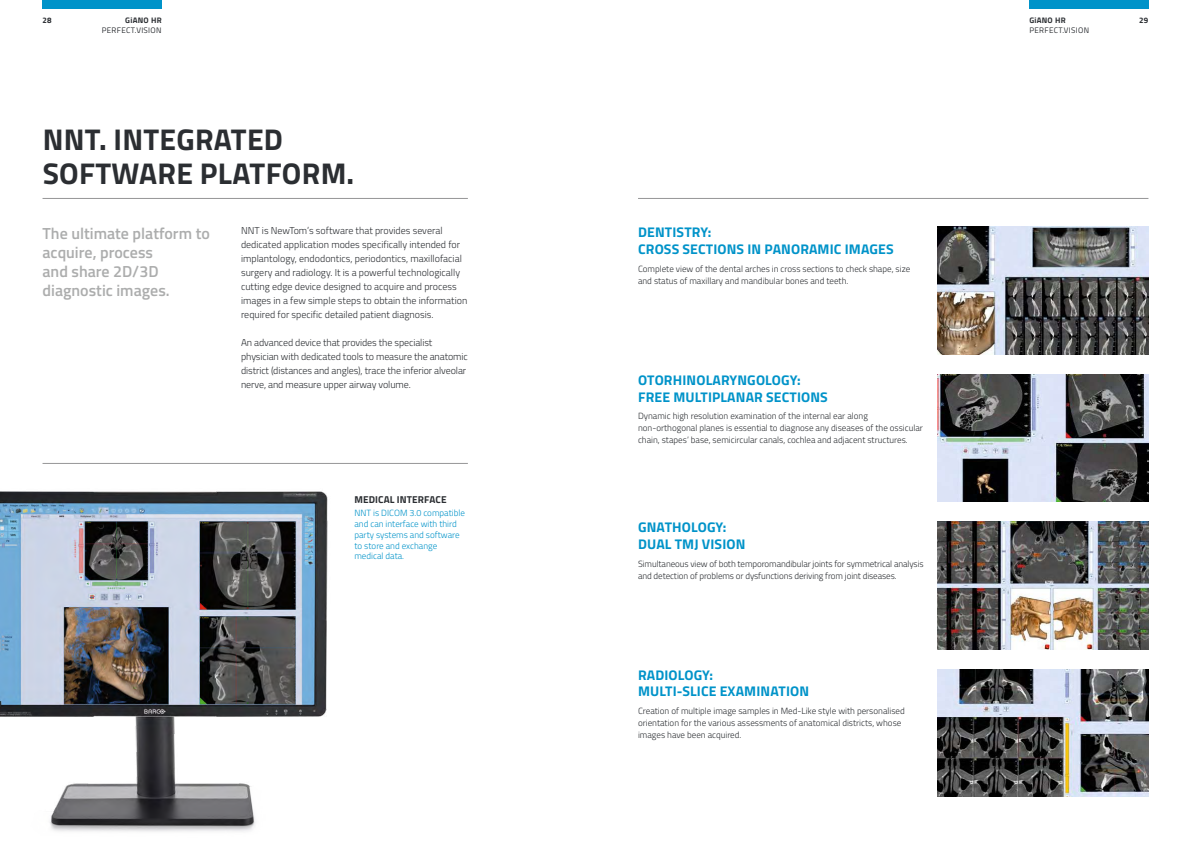
<style>
.page{position:relative;width:1191px;height:842px;background:#fff}
.page>*{position:absolute;margin:0;border:0;box-sizing:border-box;transform-origin:0 0}
.t1{font:700 30px/34px "Titillium";letter-spacing:.01em;color:#2b2e32}
.t2{font:600 16px/19.2px "Titillium";color:#acadad}
.t3{font:700 14px/16.8px "Titillium";letter-spacing:.01em;color:#0093c9}
.t4{font:300 10px/14px "Titillium";color:#2b2e32}
.t5{font:700 10px "Titillium";letter-spacing:.01em;color:#2b2e32}
.t6{font:300 9px/12px "Titillium";color:#2b2e32}
.t7{font:300 9px/10.8px "Titillium";color:#0093c9}
.t8{font:8px "Titillium";letter-spacing:.04em;color:#2b2e32}
.t9{font:700 8px "Titillium";letter-spacing:.03em;color:#2b2e32}
</style>
<div class="page">
<div style="left:1029px;top:0;width:119px;height:9px;background:#0093c9"></div>
<hr style="left:43px;top:198px;width:425px;height:1px;background:#969697">
<div style="left:43px;top:0;width:119px;height:9px;background:#0093c9"></div>
<img style="left:937px;top:669px;width:211px;height:128px">
<img style="left:937px;top:522px;width:211px;height:127px">
<img style="left:937px;top:374px;width:211px;height:128px">
<img style="left:937px;top:227px;width:211px;height:127px">
<hr style="left:638px;top:198px;width:510px;height:1px;background:#969697">
<hr style="left:43px;top:463px;width:425px;height:1px;background:#969697">
<img style="left:0;top:491px;width:328px;height:341px">
<p class="t9" style="left:43px;top:14px;width:11px">28</p>
<p class="t9" style="left:125px;top:14px;width:38px">GiANO HR</p>
<p class="t9" style="left:1139px;top:14px;width:11px">29</p>
<p class="t8" style="left:102px;top:24px;width:61px">PERFECT.VISION</p>
<p class="t9" style="left:1029px;top:14px;width:38px">GiANO HR</p>
<p class="t8" style="left:1029px;top:24px;width:61px">PERFECT.VISION</p>
<h1 class="t1" style="left:43px;top:121px;width:313px">NNT. INTEGRATED<br>SOFTWARE PLATFORM.</h1>
<p class="t4" style="left:241px;top:223px;width:228px">NNT is NewTom’s software that provides several dedicated application modes specifically intended for implantology, endodontics, periodontics, maxillofacial surgery and radiology. It is a powerful technologically cutting edge device designed to acquire and process images in a few simple steps to obtain the information required for specific detailed patient diagnosis.</p>
<p class="t4" style="left:241px;top:335px;width:228px">An advanced device that provides the specialist physician with dedicated tools to measure the anatomic district (distances and angles), trace the inferior alveolar nerve, and measure upper airway volume.</p>
<h2 class="t2" style="left:43px;top:223px;width:169px">The ultimate platform to acquire, process<br>and share 2D/3D diagnostic images.</h2>
<h3 class="t3" style="left:638px;top:223px;width:257px">DENTISTRY:<br>CROSS SECTIONS IN PANORAMIC IMAGES</h3>
<p class="t6" style="left:638px;top:262px;width:274px">Complete view of the dental arches in cross sections to check shape, size and status of maxillary and mandibular bones and teeth.</p>
<h3 class="t3" style="left:638px;top:371px;width:191px">OTORHINOLARYNGOLOGY:<br>FREE MULTIPLANAR SECTIONS</h3>
<p class="t6" style="left:638px;top:410px;width:286px">Dynamic high resolution examination of the internal ear along non-orthogonal planes is essential to diagnose any diseases of the ossicular chain, stapes’ base, semicircular canals, cochlea and adjacent structures.</p>
<p class="t5" style="left:354px;top:491px;width:94px">MEDICAL INTERFACE</p>
<p class="t7" style="left:354px;top:507px;width:112px">NNT is DICOM 3.0 compatible and can interface with third party systems and software to store and exchange medical data.</p>
<h3 class="t3" style="left:638px;top:518px;width:109px">GNATHOLOGY:<br>DUAL TMJ VISION</h3>
<p class="t6" style="left:638px;top:557px;width:287px">Simultaneous view of both temporomandibular joints for symmetrical analysis and detection of problems or dysfunctions deriving from joint diseases.</p>
<h3 class="t3" style="left:638px;top:665px;width:172px">RADIOLOGY:<br>MULTI-SLICE EXAMINATION</h3>
<p class="t6" style="left:638px;top:704px;width:268px">Creation of multiple image samples in Med-Like style with personalised orientation for the various assessments of anatomical districts, whose images have been acquired.</p>
</div>
